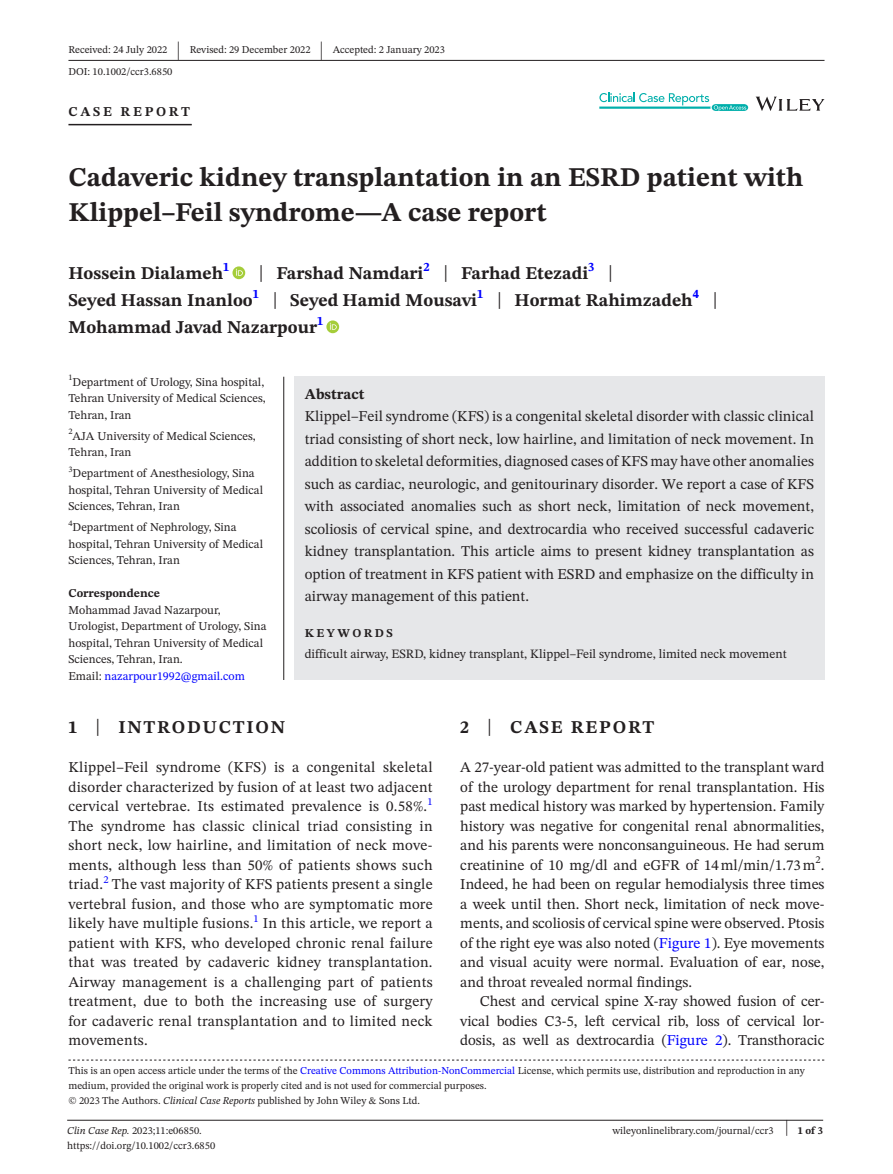
<style>
.page{position:relative;width:893px;height:1174px;background:#fff}
.page>*{position:absolute;margin:0;border:0;box-sizing:border-box;transform-origin:0 0}
.t1{font:700 27px/34.5px "STIX Two Text";color:#231f20}
.t2{font:25.65px "STIX Two Text";color:#231f20;scale:.49 1}
.t3{font:700 18px/27px "STIX Two Text";color:#231f20}
.t4{font:700 18px "STIX Two Text";letter-spacing:.1em;color:#231f20}
.t5{font:15px/19.5px "STIX Two Text";color:#231f20;text-align:justify}
.t6{font:700 15px "STIX Two Text";color:#231f20}
.t7{font:700 13.5px "STIX Two Text";letter-spacing:.2em;color:#231f20}
.t8{font:12.75px "STIX Two Text";color:#231f20}
.t9{font:12px/16.5px "STIX Two Text";color:#231f20}
.t10{font:700 12px "STIX Two Text";color:#231f20}
.t11{font:700 12px "STIX Two Text";letter-spacing:.2em;color:#231f20}
.t12{font:10.5px/15px "STIX Two Text";color:#231f20}
.t13{font:700 10.5px "STIX Two Text";color:#231f20}
.t14{font:10.5px "STIX Two Text";color:#00f}
.s1{font-weight:400;font-size:23.4px}
.s2{color:#00f}
.s3{font-weight:400;font-size:23.7px}
.s4{font-style:italic}
.s5{font-weight:400;font-size:22.2px}
</style>
<div class="page">
<hr style="left:67px;top:1119px;width:756px;height:1px;background:#231f20">
<svg style="left:756px;top:97px;width:68px;height:14px"></svg>
<svg style="left:599px;top:93px;width:149px;height:18px"></svg>
<hr style="left:68px;top:60px;width:756px;height:1px;background:#231f20">
<hr style="left:68px;top:124px;width:124px;height:1px;background:#231f20">
<svg style="left:232px;top:266px;width:13px;height:13px"></svg>
<svg style="left:236px;top:269px;width:7px;height:7px"></svg>
<svg style="left:326px;top:320px;width:13px;height:13px"></svg>
<svg style="left:330px;top:323px;width:7px;height:7px"></svg>
<hr style="left:283px;top:377px;width:1px;height:303px;background:#231f20">
<div style="left:294px;top:377px;width:530px;height:292px;background:#e6e7e9"></div>
<div style="left:294px;top:668px;width:530px;height:12px;background:#e6e7e9"></div>
<svg style="left:68px;top:1059px;width:756px;height:1px"></svg>
<p class="t12" style="left:68px;top:42px;width:101px">Received: 24 July 2022</p>
<h2 class="t2" style="left:177px;top:32px;width:8px">|</h2>
<p class="t12" style="left:190px;top:42px;width:122px">Revised: 29 December 2022</p>
<h2 class="t2" style="left:320px;top:32px;width:8px">|</h2>
<p class="t12" style="left:333px;top:42px;width:114px">Accepted: 2 January 2023</p>
<p class="t12" style="left:68px;top:64px;width:105px">DOI: 10.1002/ccr3.6850</p>
<p class="t7" style="left:68px;top:101px;width:123px">CASE REPORT</p>
<h1 class="t1" style="left:68px;top:161px;width:736px">Cadaveric kidney transplantation in an ESRD patient with<br>Klippel–Feil syndrome—A case report</h1>
<p class="t3" style="left:68px;top:260px;width:163px">Hossein Dialameh<sup>1</sup></p>
<p class="t3" style="left:68px;top:260px;width:650px;text-indent:190px"><span class="s1">|</span> Farshad Namdari<sup>2</sup> <span class="s1">|</span> Farhad Etezadi<sup>3</sup> <span class="s1">|<br></span>Seyed Hassan Inanloo<sup>1</sup> <span class="s1">|</span> Seyed Hamid Mousavi<sup>1</sup> <span class="s1">|</span> Hormat Rahimzadeh<sup>4</sup> <span class="s1">|<br></span>Mohammad Javad Nazarpour<sup>1</sup></p>
<p class="t9" style="left:68px;top:373px;width:199px;text-align:justify"><sup>1</sup>Department of Urology, Sina hospital, Tehran University of Medical Sciences, Tehran, Iran</p>
<p class="t9" style="left:68px;top:427px;width:189px"><sup>2</sup>AJA University of Medical Sciences,<br>Tehran, Iran</p>
<p class="t9" style="left:68px;top:465px;width:196px"><sup>3</sup>Department of Anesthesiology, Sina hospital, Tehran University of Medical<br>Sciences, Tehran, Iran</p>
<p class="t9" style="left:68px;top:519px;width:196px"><sup>4</sup>Department of Nephrology, Sina hospital, Tehran University of Medical<br>Sciences, Tehran, Iran</p>
<p class="t10" style="left:68px;top:585px;width:93px">Correspondence</p>
<p class="t9" style="left:68px;top:601px;width:199px">Mohammad Javad Nazarpour, Urologist, Department of Urology, Sina hospital, Tehran University of Medical Sciences, Tehran, Iran.<br>Email: <span class="s2">nazarpour1992@gmail.com</span></p>
<p class="t6" style="left:305px;top:383px;width:61px">Abstract</p>
<p class="t5" style="left:305px;top:405px;width:511px;line-height:22.5px">Klippel–Feil syndrome (KFS) is a congenital skeletal disorder with classic clinical triad consisting of short neck, low hairline, and limitation of neck movement. In addition to skeletal deformities, diagnosed cases of KFS may have other anomalies such as cardiac, neurologic, and genitourinary disorder. We report a case of KFS with associated anomalies such as short neck, limitation of neck movement, scoliosis of cervical spine, and dextrocardia who received successful cadaveric kidney transplantation. This article aims to present kidney transplantation as option of treatment in KFS patient with ESRD and emphasize on the difficulty in airway management of this patient.</p>
<p class="t11" style="left:305px;top:624px;width:90px">KEYWORDS</p>
<p class="t8" style="left:305px;top:645px;width:483px">difficult airway, ESRD, kidney transplant, Klippel–Feil syndrome, limited neck movement</p>
<p class="t4" style="left:68px;top:714px;width:218px">1 <span class="s3">|</span> INTRODUCTION</p>
<p class="t5" style="left:68px;top:757px;width:366px">Klippel–Feil syndrome (KFS) is a congenital skeletal disorder characterized by fusion of at least two adjacent cervical vertebrae. Its estimated prevalence is 0.58%.</p>
<p class="t14" style="left:427px;top:793px;width:7px">1</p>
<p class="t5" style="left:68px;top:816px;width:366px">The syndrome has classic clinical triad consisting in short neck, low hairline, and limitation of neck move&shy;ments, although less than 50% of patients shows such triad.</p>
<p class="t14" style="left:103px;top:871px;width:7px">2</p>
<p class="t5" style="left:68px;top:874px;width:366px;text-indent:43px">The vast majority of KFS patients present a single vertebral fusion, and those who are symptomatic more likely have multiple fusions.</p>
<p class="t14" style="left:254px;top:910px;width:7px">1</p>
<p class="t5" style="left:68px;top:913px;width:366px;text-indent:194px">In this article, we report a patient with KFS, who developed chronic renal failure that was treated by cadaveric kidney transplantation.<br>Airway management is a challenging part of patients treatment, due to both the increasing use of surgery for cadaveric renal transplantation and to limited neck movements.</p>
<p class="t4" style="left:460px;top:714px;width:195px">2 <span class="s3">|</span> CASE REPORT</p>
<p class="t5" style="left:460px;top:757px;width:366px">A 27-year-old patient was admitted to the transplant ward of the urology department for renal transplantation. His past medical history was marked by hypertension. Family history was negative for congenital renal abnormalities, and his parents were nonconsanguineous. He had serum creatinine of 10 mg/dl and eGFR of 14ml/min/1.73m .</p>
<p class="t12" style="left:816px;top:852px;width:7px">2</p>
<p class="t5" style="left:460px;top:874px;width:366px">Indeed, he had been on regular hemodialysis three times a week until then. Short neck, limitation of neck move&shy;ments, and scoliosis of cervical spine were observed. Ptosis of the right eye was also noted (<span class="s2">Figure 1</span>). Eye movements and visual acuity were normal. Evaluation of ear, nose, and throat revealed normal findings.</p>
<p class="t5" style="left:460px;top:991px;width:366px;text-indent:20px">Chest and cervical spine X-ray showed fusion of cer&shy;vical bodies C3-5, left cervical rib, loss of cervical lor&shy;dosis, as well as dextrocardia (<span class="s2">Figure 2</span>). Transthoracic</p>
<p class="t12" style="left:68px;top:1063px;width:738px">This is an open access article under the terms of the <span class="s2">Creative Commons Attribution-NonCommercial</span> License, which permits use, distribution and reproduction in any medium, provided the original work is properly cited and is not used for commercial purposes.<br>© 2023 The Authors. <span class="s4">Clinical Case Reports</span> published by John Wiley &amp; Sons Ltd.</p>
<p class="t12" style="left:67px;top:1123px;width:136px"><span class="s4">Clin Case Rep.</span> 2023;11:e06850.</p>
<p class="t13" style="left:785px;top:1123px;width:39px"><span class="s5">|</span> 1 of 3</p>
<p class="t12" style="left:67px;top:1138px;width:150px">https://doi.org/10.1002/ccr3.6850</p>
<p class="t12" style="left:612px;top:1123px;width:163px">wileyonlinelibrary.com/journal/ccr3</p>
</div>
